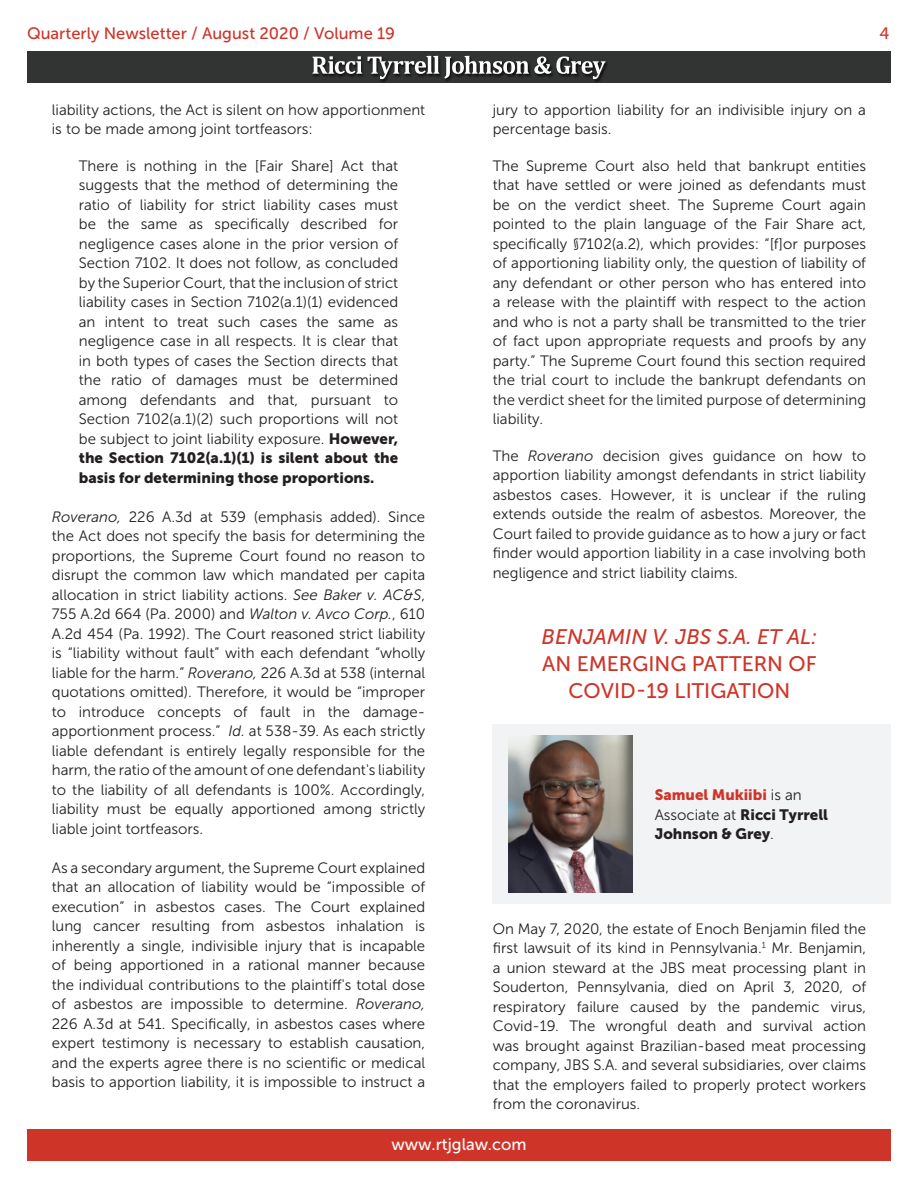
<style>
.page{position:relative;width:918px;height:1188px;background:#fff}
.page>*{position:absolute;margin:0;border:0;box-sizing:border-box;transform-origin:0 0}
.Plain_Text{font:21px/27px "Museo Sans 500";color:#cf3429;text-align:center}
.t1{font:16.5px "Museo Sans 500";color:#cf3429}
.t2{font:16.5px "Museo Sans 500";color:#fff}
.Normal__Web{font:15px/19.5px "Museo Sans 300";color:#231f20;text-align:justify}
.Plain_Text-2{font:15px/19.5px "Museo Sans 300";color:#231f20;text-align:justify}
.Body_Text__5{font:15px/19.5px "Museo Sans 900";color:#231f20}
.s1{font-style:italic}
.s2{font-family:"Museo Sans 900"}
.s3{color:#cf3429}
.s4{font-family:"Museo Sans 300"}
</style>
<div class="page">
<div style="left:493px;top:724px;width:398px;height:180px;background:#f2f3f4"></div>
<img style="left:508px;top:736px;width:125px;height:156px">
<div style="left:27px;top:1129px;width:864px;height:32px;background:#cf3429"></div>
<div style="left:27px;top:52px;width:864px;height:31px;background:#323333"></div>
<img style="left:313px;top:55px;width:295px;height:27px">
<svg style="left:312px;top:56px;width:50px;height:18px"></svg>
<svg style="left:368px;top:56px;width:238px;height:23px"></svg>
<p class="t1" style="left:27px;top:25px;width:370px">Quarterly Newsletter / August 2020 / Volume 19</p>
<p class="t1" style="left:880px;top:25px;width:11px">4</p>
<p class="Normal__Web" style="left:493px;top:100px;width:375px">jury to apportion liability for an indivisible injury on a percentage basis.</p>
<p class="Normal__Web" style="left:493px;top:156px;width:375px">The Supreme Court also held that bankrupt entities that have settled or were joined as defendants must be on the verdict sheet. The Supreme Court again pointed to the plain language of the Fair Share act, specifically §7102(a.2), which provides: “[f]or purposes of apportioning liability only, the question of liability of any defendant or other person who has entered into a release with the plaintiff with respect to the action and who is not a party shall be transmitted to the trier of fact upon appropriate requests and proofs by any party.” The Supreme Court found this section required the trial court to include the bankrupt defendants on the verdict sheet for the limited purpose of determining liability.</p>
<p class="Normal__Web" style="left:493px;top:446px;width:375px">The <span class="s1">Roverano</span> decision gives guidance on how to apportion liability amongst defendants in strict liability asbestos cases. However, it is unclear if the ruling extends outside the realm of asbestos. Moreover, the Court failed to provide guidance as to how a jury or fact finder would apportion liability in a case involving both negligence and strict liability claims.</p>
<p class="Normal__Web" style="left:52px;top:100px;width:375px">liability actions, the Act is silent on how apportionment is to be made among joint tortfeasors:</p>
<p class="Normal__Web" style="left:79px;top:156px;width:321px">There is nothing in the [Fair Share] Act that suggests that the method of determining the ratio of liability for strict liability cases must be the same as specifically described for negligence cases alone in the prior version of Section 7102. It does not follow, as concluded by the Superior Court, that the inclusion of strict liability cases in Section 7102(a.1)(1) evidenced an intent to treat such cases the same as negligence case in all respects. It is clear that in both types of cases the Section directs that the ratio of damages must be determined among defendants and that, pursuant to Section 7102(a.1)(2) such proportions will not be subject to joint liability exposure. <span class="s2">However, the Section 7102(a.1)(1) is silent about the basis for determining those proportions.</span></p>
<p class="Normal__Web" style="left:52px;top:507px;width:375px"><span class="s1">Roverano,</span> 226 A.3d at 539 (emphasis added). Since the Act does not specify the basis for determining the proportions, the Supreme Court found no reason to disrupt the common law which mandated per capita allocation in strict liability actions. <span class="s1">See Baker v. AC&amp;S</span>, 755 A.2d 664 (Pa. 2000) and <span class="s1">Walton v. Avco Corp.</span>, 610<br>A.2d 454 (Pa. 1992). The Court reasoned strict liability is “liability without fault” with each defendant “wholly liable for the harm.” <span class="s1">Roverano,</span> 226 A.3d at 538 (internal quotations omitted). Therefore, it would be “improper to introduce concepts of fault in the damage&shy;apportionment process.” <span class="s1">Id.</span> at 538-39. As each strictly liable defendant is entirely legally responsible for the harm, the ratio of the amount of one defendant's liability to the liability of all defendants is 100%. Accordingly, liability must be equally apportioned among strictly liable joint tortfeasors.</p>
<p class="Normal__Web" style="left:52px;top:858px;width:375px">As a secondary argument, the Supreme Court explained that an allocation of liability would be “impossible of execution” in asbestos cases. The Court explained lung cancer resulting from asbestos inhalation is inherently a single, indivisible injury that is incapable of being apportioned in a rational manner because the individual contributions to the plaintiff's total dose of asbestos are impossible to determine. <span class="s1">Roverano, </span>226 A.3d at 541. Specifically, in asbestos cases where expert testimony is necessary to establish causation, and the experts agree there is no scientific or medical basis to apportion liability, it is impossible to instruct a</p>
<p class="Plain_Text" style="left:542px;top:623px;width:277px"><span class="s1">BENJAMIN V. JBS S.A. ET AL:<br></span>AN EMERGING PATTERN OF<br>COVID-19 LITIGATION</p>
<p class="Body_Text__5" style="left:655px;top:785px;width:175px"><span class="s3">Samuel Mukiibi</span> <span class="s4">is an<br>Associate at</span> Ricci Tyrrell<br>Johnson &amp; Grey<span class="s4">.</span></p>
<p class="Plain_Text-2" style="left:493px;top:919px;width:375px">On May 7, 2020, the estate of Enoch Benjamin filed the first lawsuit of its kind in Pennsylvania.<sup>1</sup> Mr. Benjamin, a union steward at the JBS meat processing plant in Souderton, Pennsylvania, died on April 3, 2020, of respiratory failure caused by the pandemic virus, Covid-19. The wrongful death and survival action was brought against Brazilian-based meat processing company, JBS S.A. and several subsidiaries, over claims that the employers failed to properly protect workers from the coronavirus.</p>
<p class="t2" style="left:391px;top:1135px;width:137px">www.rtjglaw.com</p>
</div>
